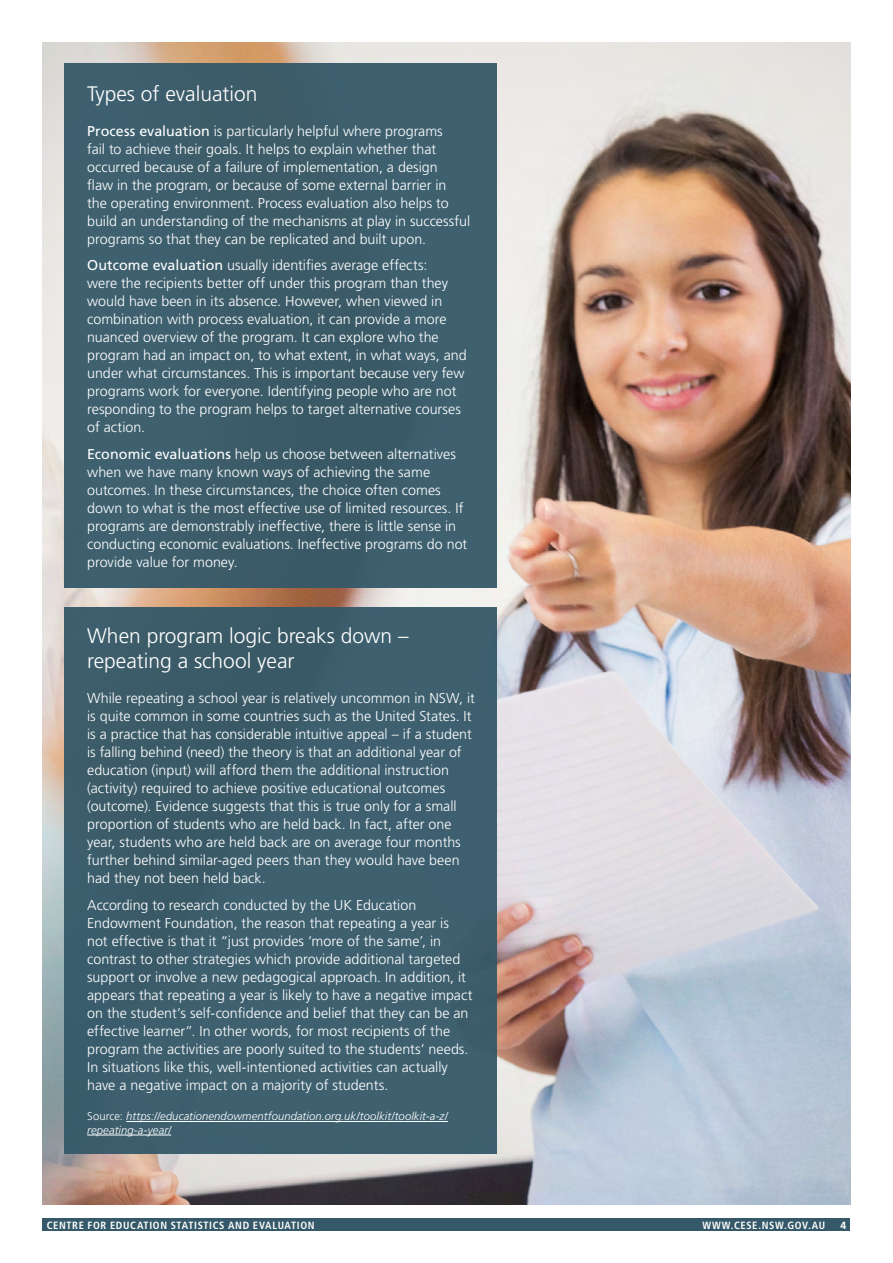
<style>
.page{position:relative;width:893px;height:1263px;background:#fff}
.page>*{position:absolute;margin:0;border:0;box-sizing:border-box;transform-origin:0 0}
._2_7_Heading_1{font:300 21px/25.2px "Frutiger LT Pro";color:#fff}
._2_10_Body_copy{font:300 14.25px/18px "Frutiger LT Pro";color:#fff}
._2_10_Body_copy-2{font:italic 300 11.25px/13.5px "Frutiger LT Pro";letter-spacing:.01em;color:#fff}
.t1{font:700 condensed 10.5px "Frutiger LT Pro";letter-spacing:.06em;color:#fff}
.t2{font:700 10.5px "Frutiger LT Pro";color:#fff}
.s1{font-weight:400}
.s2{font-style:normal}
</style>
<div class="page">
<div style="left:43px;top:1218px;width:807px;height:13px;background:#355969"></div>
<img style="left:43px;top:43px;width:807px;height:1162px">
<div style="left:64px;top:607px;width:432px;height:546px;background:#3d5f6f"></div>
<div style="left:64px;top:63px;width:432px;height:524px;background:#3d5f6e"></div>
<hr style="left:126px;top:1121px;width:322px;height:1px;background:#fff">
<hr style="left:87px;top:1135px;width:84px;height:1px;background:#fff">
<p class="_2_7_Heading_1" style="left:87px;top:81px;width:172px">Types of evaluation</p>
<p class="_2_10_Body_copy" style="left:87px;top:122px;width:385px"><span class="s1">Process evaluation</span> is particularly helpful where programs<br>fail to achieve their goals. It helps to explain whether that occurred because of a failure of implementation, a design<br>flaw in the program, or because of some external barrier in<br>the operating environment. Process evaluation also helps to build an understanding of the mechanisms at play in successful programs so that they can be replicated and built upon.</p>
<p class="_2_10_Body_copy" style="left:87px;top:256px;width:381px"><span class="s1">Outcome evaluation</span> usually identifies average effects:<br>were the recipients better off under this program than they would have been in its absence. However, when viewed in combination with process evaluation, it can provide a more nuanced overview of the program. It can explore who the program had an impact on, to what extent, in what ways, and under what circumstances. This is important because very few programs work for everyone. Identifying people who are not responding to the program helps to target alternative courses of action.</p>
<p class="_2_10_Body_copy" style="left:87px;top:445px;width:382px"><span class="s1">Economic evaluations</span> help us choose between alternatives when we have many known ways of achieving the same outcomes. In these circumstances, the choice often comes down to what is the most effective use of limited resources. If programs are demonstrably ineffective, there is little sense in conducting economic evaluations. Ineffective programs do not provide value for money.</p>
<p class="_2_7_Heading_1" style="left:87px;top:623px;width:323px">When program logic breaks down – repeating a school year</p>
<p class="_2_10_Body_copy" style="left:87px;top:689px;width:389px">While repeating a school year is relatively uncommon in NSW, it is quite common in some countries such as the United States. It is a practice that has considerable intuitive appeal – if a student is falling behind (need) the theory is that an additional year of education (input) will afford them the additional instruction (activity) required to achieve positive educational outcomes (outcome). Evidence suggests that this is true only for a small proportion of students who are held back. In fact, after one year, students who are held back are on average four months further behind similar-aged peers than they would have been had they not been held back.</p>
<p class="_2_10_Body_copy" style="left:87px;top:896px;width:387px">According to research conducted by the UK Education Endowment Foundation, the reason that repeating a year is not effective is that it “just provides ‘more of the same’, in contrast to other strategies which provide additional targeted support or involve a new pedagogical approach. In addition, it appears that repeating a year is likely to have a negative impact on the student’s self-confidence and belief that they can be an effective learner”. In other words, for most recipients of the program the activities are poorly suited to the students’ needs.<br>In situations like this, well-intentioned activities can actually have a negative impact on a majority of students.</p>
<p class="_2_10_Body_copy-2" style="left:87px;top:1110px;width:362px"><span class="s2">Source:</span> https://educationendowmentfoundation.org.uk/toolkit/toolkit-a-z/ repeating-a-year/</p>
<p class="t1" style="left:47px;top:1219px;width:269px">CENTRE FOR EDUCATION STATISTICS AND EVALUATION</p>
<p class="t1" style="left:702px;top:1219px;width:124px">WWW.CESE.NSW.GOV.AU</p>
<p class="t2" style="left:840px;top:1219px;width:7px">4</p>
</div>
